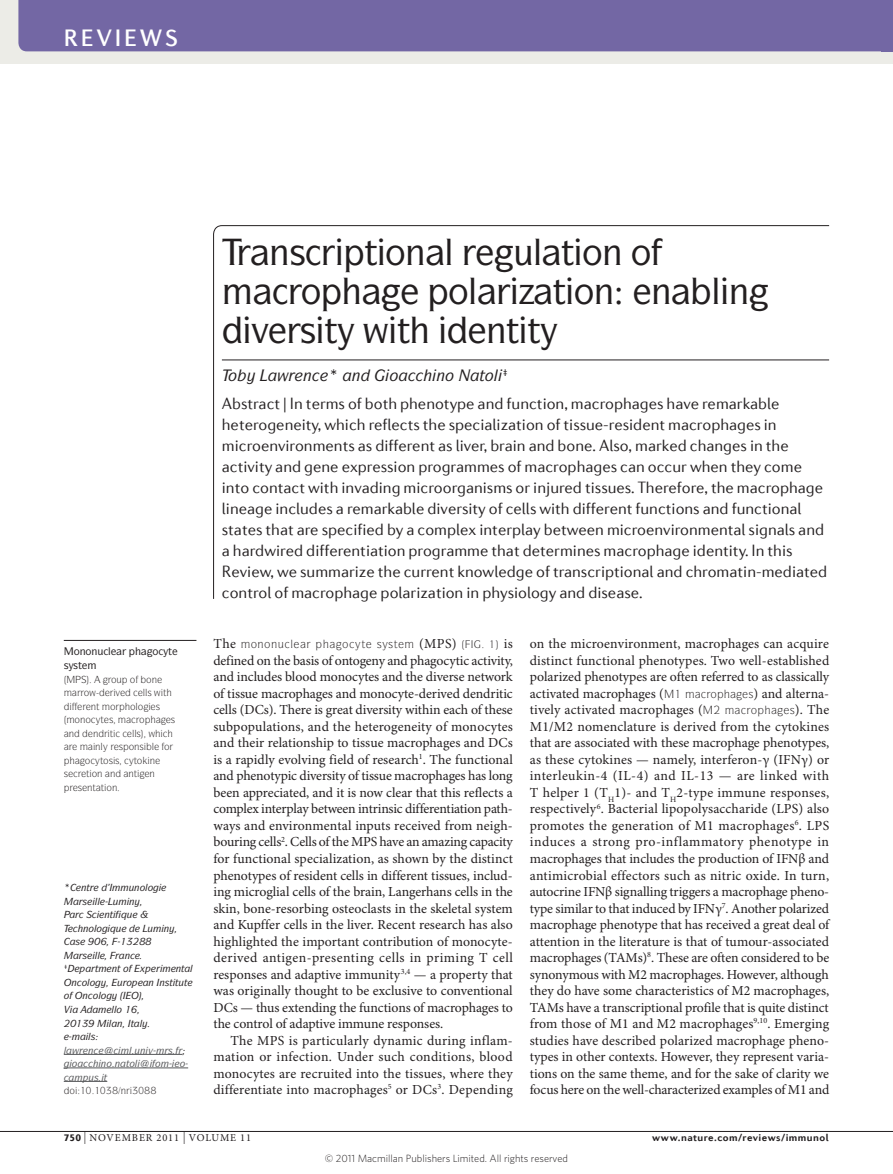
<style>
.page{position:relative;width:893px;height:1174px;background:#fff}
.page>*{position:absolute;margin:0;border:0;box-sizing:border-box;transform-origin:0 0}
.t1{font:500 36px "ITC Symbol Std";color:#231f20}
.sectionheader{font:500 24px "Diverda Sans Com";letter-spacing:.115em;color:#fff}
.abstract{font:300 16.5px/21px "Diverda Sans Com";color:#231f20}
.author{font:italic 500 15.75px "ITC Symbol Std";color:#231f20}
.bodyindent{font:13.8px/16.5px "Minion Pro";color:#231f20;text-align:justify}
.bodyfirst{font:13.8px/16.5px "Minion Pro";letter-spacing:-.01em;color:#231f20;text-align:justify}
.bodyfirst-2{font:11.25px "ITC Symbol Std";color:#231f20}
.t2{font:300 10.5px "Whitney";color:#231f20}
.t3{font:700 10.5px "Diverda Sans Com";letter-spacing:.045em;color:#231f20}
.t4{font:10.5px "Minion Pro";letter-spacing:.085em;color:#231f20}
.glossaryheadline1{font:500 10.5px "ITC Symbol Std";color:#231f20}
.addresses{font:italic 500 9.75px "ITC Symbol Std";color:#231f20}
.glossarybody{font:9.75px "ITC Symbol Std";color:#231f20}
.addresses-2{font:italic 500 9.75px "ITC Symbol Std";color:#57585a}
.doi_aop_date{font:9.75px "ITC Symbol Std";color:#231f20}
.s1{font-family:"Diverda Sans Com";font-weight:900}
.s2{font-size:12px}
</style>
<div class="page">
<hr style="left:0;top:1131px;width:893px;height:1px;background:#231f20">
<hr style="left:64px;top:640px;width:132px;height:1px;background:#231f20">
<svg style="left:213px;top:225px;width:616px;height:374px"></svg>
<hr style="left:222px;top:360px;width:607px;height:1px;background:#231f20">
<div style="left:0;top:0;width:893px;height:63px;background:#ecece7"></div>
<div style="left:18px;top:0;width:864px;height:51px;background:#7367a4"></div>
<div style="left:882px;top:0;width:11px;height:51px;background:#7367a4"></div>
<svg style="left:379px;top:239px;width:5px;height:26px"></svg>
<svg style="left:427px;top:246px;width:17px;height:20px"></svg>
<svg style="left:464px;top:246px;width:49px;height:26px"></svg>
<svg style="left:543px;top:246px;width:17px;height:20px"></svg>
<svg style="left:576px;top:239px;width:5px;height:26px"></svg>
<svg style="left:652px;top:238px;width:11px;height:27px"></svg>
<svg style="left:567px;top:278px;width:5px;height:26px"></svg>
<svg style="left:617px;top:288px;width:4px;height:17px"></svg>
<svg style="left:634px;top:285px;width:16px;height:20px"></svg>
<svg style="left:673px;top:278px;width:37px;height:27px"></svg>
<svg style="left:722px;top:278px;width:5px;height:26px"></svg>
<svg style="left:750px;top:285px;width:18px;height:26px"></svg>
<svg style="left:223px;top:317px;width:27px;height:27px"></svg>
<svg style="left:269px;top:324px;width:31px;height:20px"></svg>
<svg style="left:318px;top:317px;width:5px;height:26px"></svg>
<svg style="left:337px;top:324px;width:18px;height:26px"></svg>
<svg style="left:363px;top:317px;width:32px;height:26px"></svg>
<svg style="left:411px;top:317px;width:17px;height:26px"></svg>
<svg style="left:440px;top:317px;width:45px;height:27px"></svg>
<svg style="left:521px;top:317px;width:5px;height:26px"></svg>
<svg style="left:540px;top:324px;width:18px;height:26px"></svg>
<svg style="left:313px;top:370px;width:23px;height:11px"></svg>
<svg style="left:459px;top:370px;width:20px;height:11px"></svg>
<svg style="left:498px;top:369px;width:9px;height:12px"></svg>
<svg style="left:64px;top:1053px;width:124px;height:29px"></svg>
<svg style="left:223px;top:239px;width:140px;height:33px"></svg>
<svg style="left:224px;top:278px;width:194px;height:33px"></svg>
<svg style="left:429px;top:278px;width:123px;height:33px"></svg>
<svg style="left:223px;top:370px;width:80px;height:14px"></svg>
<svg style="left:343px;top:370px;width:110px;height:11px"></svg>
<p class="sectionheader" style="left:64px;top:24px;width:116px">REVIEWS</p>
<p class="glossaryheadline1" style="left:74px;top:645px;width:39px">□■□■◆ ●</p>
<p class="glossaryheadline1" style="left:64px;top:658px;width:20px">▲ ▲▼</p>
<p class="glossarybody" style="left:111px;top:673px;width:48px">□◆ □ □■</p>
<p class="glossarybody" style="left:116px;top:686px;width:52px">❖ ●●▲ ▼</p>
<p class="glossarybody" style="left:91px;top:700px;width:26px">■▼ □</p>
<p class="glossarybody" style="left:130px;top:700px;width:15px">□●□</p>
<p class="glossarybody" style="left:75px;top:713px;width:40px">□■□ ▼ ▲</p>
<p class="glossarybody" style="left:69px;top:727px;width:46px">■ ■ ▼</p>
<p class="glossarybody" style="left:132px;top:727px;width:10px">●●▲</p>
<p class="glossarybody" style="left:119px;top:740px;width:52px">▲ □■▲ ● □</p>
<p class="glossarybody" style="left:85px;top:754px;width:36px">□ ▼□▲▲</p>
<p class="glossarybody" style="left:134px;top:754px;width:23px">▼□ ■</p>
<p class="glossarybody" style="left:64px;top:767px;width:53px">▲ ▼□■ ■</p>
<p class="glossarybody" style="left:150px;top:767px;width:7px">■</p>
<p class="glossarybody" style="left:78px;top:781px;width:41px">▲ ■▼ ▼□■</p>
<p class="addresses" style="left:83px;top:895px;width:19px">▲ ●●</p>
<p class="addresses" style="left:129px;top:881px;width:26px">◆■□●□</p>
<p class="addresses" style="left:104px;top:908px;width:30px">■▼ ❑◆</p>
<p class="addresses" style="left:83px;top:922px;width:40px">■□●□ ❑◆</p>
<p class="addresses" style="left:83px;top:949px;width:19px">▲ ●●</p>
<p class="addresses" style="left:125px;top:949px;width:7px">■</p>
<p class="addresses" style="left:95px;top:962px;width:35px">▼ ■▼ □</p>
<p class="addresses" style="left:176px;top:962px;width:18px">■▼ ●</p>
<p class="addresses" style="left:71px;top:976px;width:25px">■ □●□</p>
<p class="addresses" style="left:149px;top:976px;width:40px">■ ■▲▼ ▼◆▼</p>
<p class="addresses" style="left:64px;top:989px;width:44px">□ ■ □●□</p>
<p class="addresses" style="left:112px;top:1003px;width:12px">●●□</p>
<p class="addresses" style="left:82px;top:1016px;width:62px">✓ ●■ ▼●</p>
<p class="addresses-2" style="left:129px;top:1043px;width:26px">●◆■❖</p>
<p class="addresses-2" style="left:101px;top:1057px;width:38px">■□ ■ ▼□●</p>
<p class="addresses-2" style="left:89px;top:1070px;width:20px">◆▲ ▼</p>
<p class="doi_aop_date" style="left:106px;top:1084px;width:34px">✓■✓</p>
<p class="t1" style="left:364px;top:229px;width:91px">▼□■ ●</p>
<p class="t1" style="left:513px;top:229px;width:140px">◆● ▼□■ □</p>
<p class="t1" style="left:552px;top:268px;width:198px">▼□■ ■ ●■</p>
<p class="t1" style="left:251px;top:307px;width:88px">❖ ▲▼</p>
<p class="t1" style="left:397px;top:307px;width:145px">▼ ■▼▼</p>
<p class="author" style="left:303px;top:366px;width:10px">■</p>
<p class="author" style="left:480px;top:366px;width:20px">▼□●</p>
<p class="abstract" style="left:222px;top:393px;width:607px">Abstract | In terms of both phenotype and function, macrophages have remarkable heterogeneity, which reflects the specialization of tissue-resident macrophages in microenvironments as different as liver, brain and bone. Also, marked changes in the activity and gene expression programmes of macrophages can occur when they come into contact with invading microorganisms or injured tissues. Therefore, the macrophage lineage includes a remarkable diversity of cells with different functions and functional states that are specified by a complex interplay between microenvironmental signals and a hardwired differentiation programme that determines macrophage identity. In this Review, we summarize the current knowledge of transcriptional and chromatin-mediated control of macrophage polarization in physiology and disease.</p>
<p class="bodyfirst" style="left:213px;top:636px;width:81px">The □■□■◆ ●</p>
<p class="bodyfirst-2" style="left:342px;top:637px;width:57px">□ ▼ ▲▲▼</p>
<p class="bodyfirst" style="left:419px;top:636px;width:39px">(MPS)</p>
<p class="bodyfirst" style="left:213px;top:636px;width:301px;text-indent:290px">is defined on the basis of ontogeny and phagocytic activity, and includes blood monocytes and the diverse network of tissue macrophages and monocyte-derived dendritic cells (DCs). There is great diversity within each of these subpopulations, and the heterogeneity of monocytes and their relationship to tissue macrophages and DCs is a rapidly evolving field of research<sup>1</sup>. The functional and phenotypic diversity of tissue macrophages has long been appreciated, and it is now clear that this reflects a complex interplay between intrinsic differentiation path&shy;ways and environmental inputs received from neigh&shy;bouring cells<sup>2</sup>. Cells of the MPS have an amazing capacity for functional specialization, as shown by the distinct phenotypes of resident cells in different tissues, includ&shy;ing microglial cells of the brain, Langerhans cells in the skin, bone-resorbing osteoclasts in the skeletal system and Kupffer cells in the liver. Recent research has also highlighted the important contribution of monocyte&shy;derived antigen-presenting cells in priming T cell responses and adaptive immunity<sup>3,4</sup> — a property that was originally thought to be exclusive to conventional DCs — thus extending the functions of macrophages to the control of adaptive immune responses.</p>
<p class="bodyindent" style="left:213px;top:1032px;width:301px;text-indent:17px">The MPS is particularly dynamic during inflam&shy;mation or infection. Under such conditions, blood monocytes are recruited into the tissues, where they differentiate into macrophages<sup>5</sup> or DCs<sup>3</sup>. Depending</p>
<p class="bodyindent" style="left:530px;top:636px;width:301px">on the microenvironment, macrophages can acquire distinct functional phenotypes. Two well-established polarized phenotypes are often referred to as classically activated macrophages (</p>
<p class="bodyindent" style="left:748px;top:686px;width:82px">▲) and alterna-</p>
<p class="bodyindent" style="left:530px;top:702px;width:175px">tively activated macrophages (</p>
<p class="bodyindent" style="left:530px;top:702px;width:301px;text-indent:260px">▲). The M1/M2 nomenclature is derived from the cytokines that are associated with these macrophage phenotypes, as these cytokines — namely, interferon‑γ (IFNγ) or interleukin‑4 (IL‑4) and IL‑13 — are linked with T helper 1 (T<sub>H</sub>1)- and T<sub>H</sub>2‑type immune responses, respectively<sup>6</sup>. Bacterial lipopolysaccharide (LPS) also promotes the generation of M1 macrophages<sup>6</sup>. LPS induces a strong pro-inflammatory phenotype in macrophages that includes the production of IFNβ and antimicrobial effectors such as nitric oxide. In turn, autocrine IFNβ signalling triggers a macrophage pheno&shy;type similar to that induced by IFNγ<sup>7</sup>. Another polarized macrophage phenotype that has received a great deal of attention in the literature is that of tumour-associated macrophages (TAMs)<sup>8</sup>. These are often considered to be synonymous with M2 macrophages. However, although they do have some characteristics of M2 macrophages, TAMs have a transcriptional profile that is quite distinct from those of M1 and M2 macrophages<sup>9,10</sup>. Emerging studies have described polarized macrophage pheno&shy;types in other contexts. However, they represent varia&shy;tions on the same theme, and for the sake of clarity we focus here on the well-characterized examples of M1 and</p>
<p class="t4" style="left:64px;top:1131px;width:189px"><span class="s1">750</span> <span class="s2">|</span> NOVEMBER 2011 <span class="s2">|</span> VOLUME 11</p>
<p class="t3" style="left:652px;top:1130px;width:178px">www.nature.com/reviews/immunol</p>
<p class="t2" style="left:325px;top:1151px;width:245px">© 2011 Macmillan Publishers Limited. All rights reserved</p>
</div>
